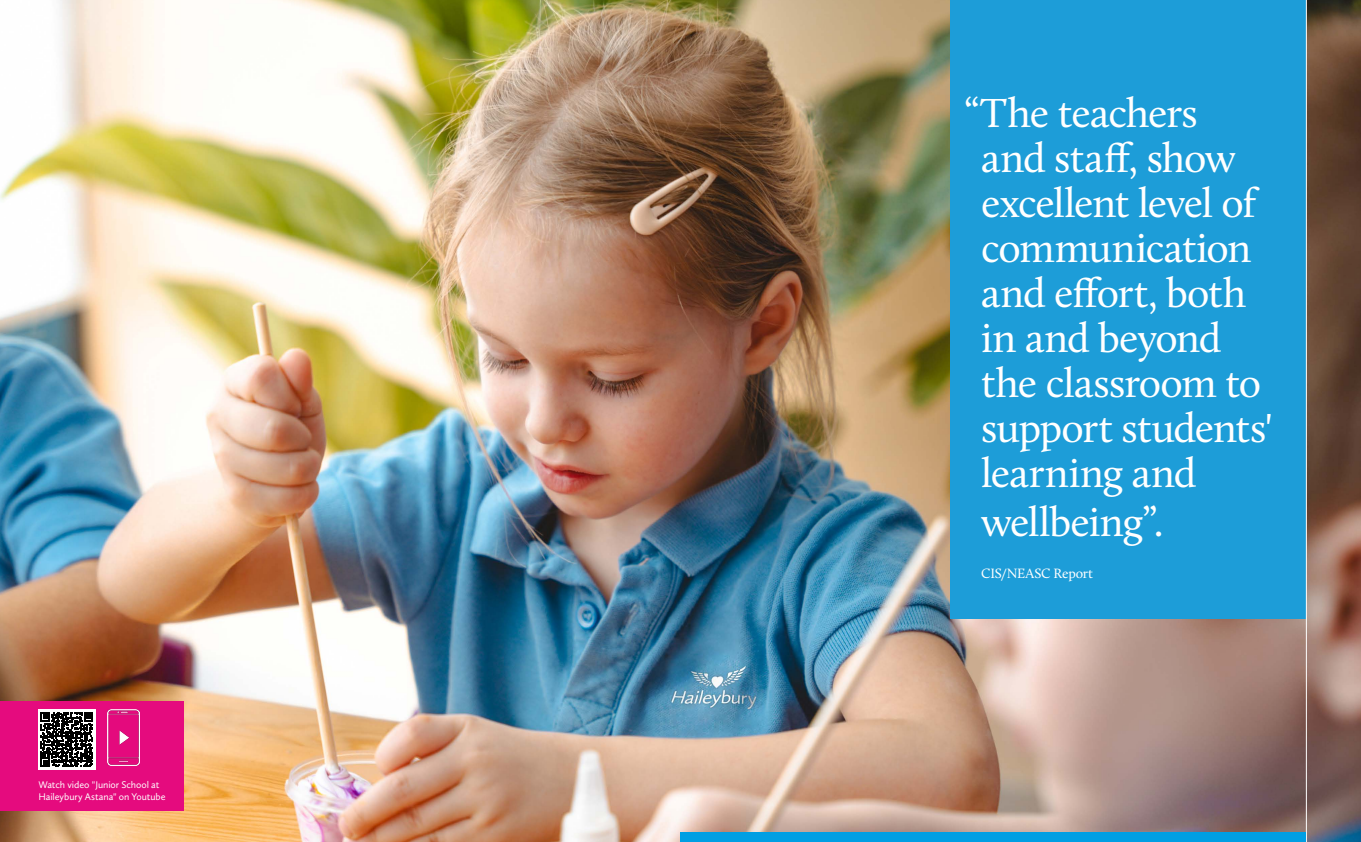
<style>
.page{position:relative;width:1361px;height:842px;background:#fff}
.page>*{position:absolute;margin:0;border:0;box-sizing:border-box;transform-origin:0 0}
.t1{font:42px/45px "Calluna";letter-spacing:-.025em;color:#fff}
.t2{font:14px "Calluna";letter-spacing:-.01em;color:#fff}
.t3{font:10px/12px "Calluna Sans";letter-spacing:-.005em;color:#fff}
</style>
<div class="page">
<img style="left:0;top:0;width:1361px;height:842px">
<div style="left:950px;top:0;width:356px;height:618px;background:#1d9dd8"></div>
<hr style="left:1306px;top:0;width:1px;height:842px;background:#fff">
<div style="left:0;top:701px;width:184px;height:110px;background:#e50b7e"></div>
<div style="left:38px;top:709px;width:58px;height:60px;background:#fff"></div>
<svg style="left:41px;top:712px;width:52px;height:55px"></svg>
<img style="left:107px;top:709px;width:33px;height:56px">
<div style="left:680px;top:833px;width:625px;height:9px;background:#009fe3"></div>
<p class="t3" style="left:38px;top:778px;width:129px">Watch video "Junior School at<br>Haileybury Astana" on Youtube</p>
<p class="t1" style="left:981px;top:90px;width:293px;text-indent:-17px">“The teachers and staff, show excellent level of communication and effort, both in and beyond the classroom to support students' learning and</p>
<p class="t1" style="left:981px;top:499px;width:184px">wellbeing”.</p>
<p class="t2" style="left:981px;top:565px;width:113px">CIS/NEASC Report</p>
</div>
